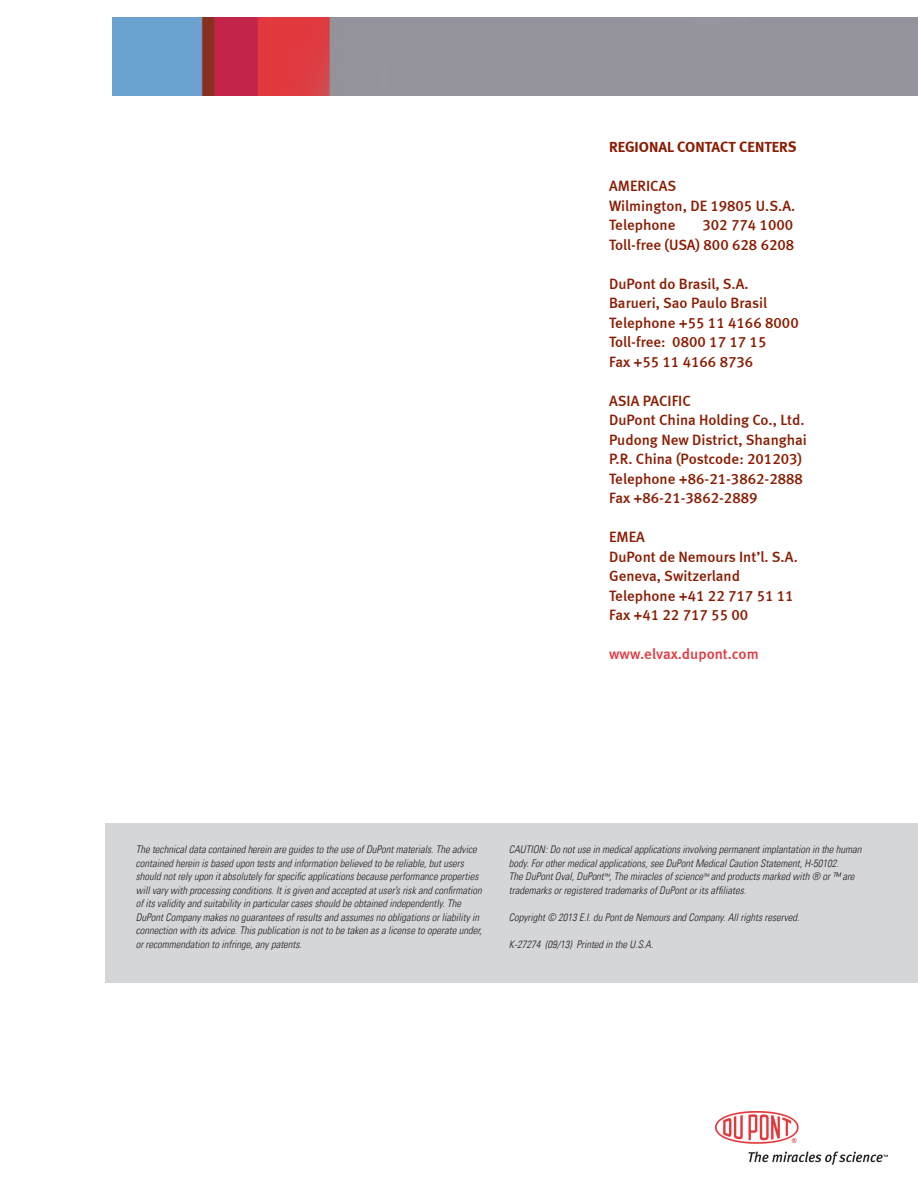
<style>
.page{position:relative;width:918px;height:1188px;background:#fff}
.page>*{position:absolute;margin:0;border:0;box-sizing:border-box;transform-origin:0 0}
.t1{font:15px/19.5px "Meta Medium LF";color:#891c02}
.t2{font:15px "Meta Bold LF";color:#891c02}
.t3{font:15px "Meta Medium LF";color:#e1373d}
.Legal{font:italic 300 condensed 10.5px/13.5px "Univers LT";color:#231f20}
.s1{font-size:7.5px}
</style>
<div class="page">
<div style="left:105px;top:824px;width:813px;height:159px;background:#d5d6d8"></div>
<img style="left:112px;top:18px;width:806px;height:78px">
<img style="left:716px;top:1112px;width:172px;height:53px">
<p class="t2" style="left:609px;top:138px;width:189px">REGIONAL CONTACT CENTERS</p>
<p class="t1" style="left:609px;top:176px;width:188px">AMERICAS<br>Wilmington, DE 19805 U.S.A.</p>
<p class="t1" style="left:609px;top:215px;width:68px">Telephone</p>
<p class="t1" style="left:702px;top:215px;width:92px">302 774 1000</p>
<p class="t1" style="left:609px;top:235px;width:187px">Toll-free (USA) 800 628 6208</p>
<p class="t1" style="left:609px;top:274px;width:141px">DuPont do Brasil, S.A.</p>
<p class="t1" style="left:609px;top:293px;width:159px">Barueri, Sao Paulo Brasil</p>
<p class="t1" style="left:609px;top:313px;width:191px">Telephone +55 11 4166 8000</p>
<p class="t1" style="left:609px;top:332px;width:159px">Toll-free: 0800 17 17 15</p>
<p class="t1" style="left:609px;top:352px;width:146px">Fax +55 11 4166 8736</p>
<p class="t1" style="left:609px;top:391px;width:83px">ASIA PACIFIC</p>
<p class="t1" style="left:609px;top:410px;width:197px">DuPont China Holding Co., Ltd.</p>
<p class="t1" style="left:609px;top:430px;width:199px">Pudong New District, Shanghai</p>
<p class="t1" style="left:609px;top:449px;width:194px">P.R. China (Postcode: 201203)</p>
<p class="t1" style="left:609px;top:469px;width:195px">Telephone +86-21-3862-2888</p>
<p class="t1" style="left:609px;top:488px;width:150px">Fax +86-21-3862-2889</p>
<p class="t1" style="left:609px;top:527px;width:37px">EMEA</p>
<p class="t1" style="left:609px;top:547px;width:190px">DuPont de Nemours Int’l. S.A.</p>
<p class="t1" style="left:609px;top:566px;width:132px">Geneva, Switzerland</p>
<p class="t1" style="left:609px;top:586px;width:186px">Telephone +41 22 717 51 11</p>
<p class="t1" style="left:609px;top:605px;width:141px">Fax +41 22 717 55 00</p>
<p class="t3" style="left:609px;top:645px;width:151px">www.elvax.dupont.com</p>
<p class="Legal" style="left:136px;top:843px;width:348px">The technical data contained herein are guides to the use of DuPont materials. The advice contained herein is based upon tests and information believed to be reliable, but users should not rely upon it absolutely for specific applications because performance properties will vary with processing conditions. It is given and accepted at user’s risk and confirmation of its validity and suitability in particular cases should be obtained independently. The DuPont Company makes no guarantees of results and assumes no obligations or liability in connection with its advice. This publication is not to be taken as a license to operate under, or recommendation to infringe, any patents.</p>
<p class="Legal" style="left:509px;top:843px;width:354px">CAUTION: Do not use in medical applications involving permanent implantation in the human body. For other medical applications, see DuPont Medical Caution Statement, H-50102.</p>
<p class="Legal" style="left:509px;top:870px;width:347px">The DuPont Oval, DuPont<span class="s1">™</span>, The miracles of science<span class="s1">™</span> and products marked with ® or ™ are trademarks or registered trademarks of DuPont or its affiliates.</p>
<p class="Legal" style="left:509px;top:911px;width:292px">Copyright © 2013 E.I. du Pont de Nemours and Company. All rights reserved.</p>
<p class="Legal" style="left:509px;top:938px;width:146px">K-27274 (09/13) Printed in the U.S.A.</p>
</div>
